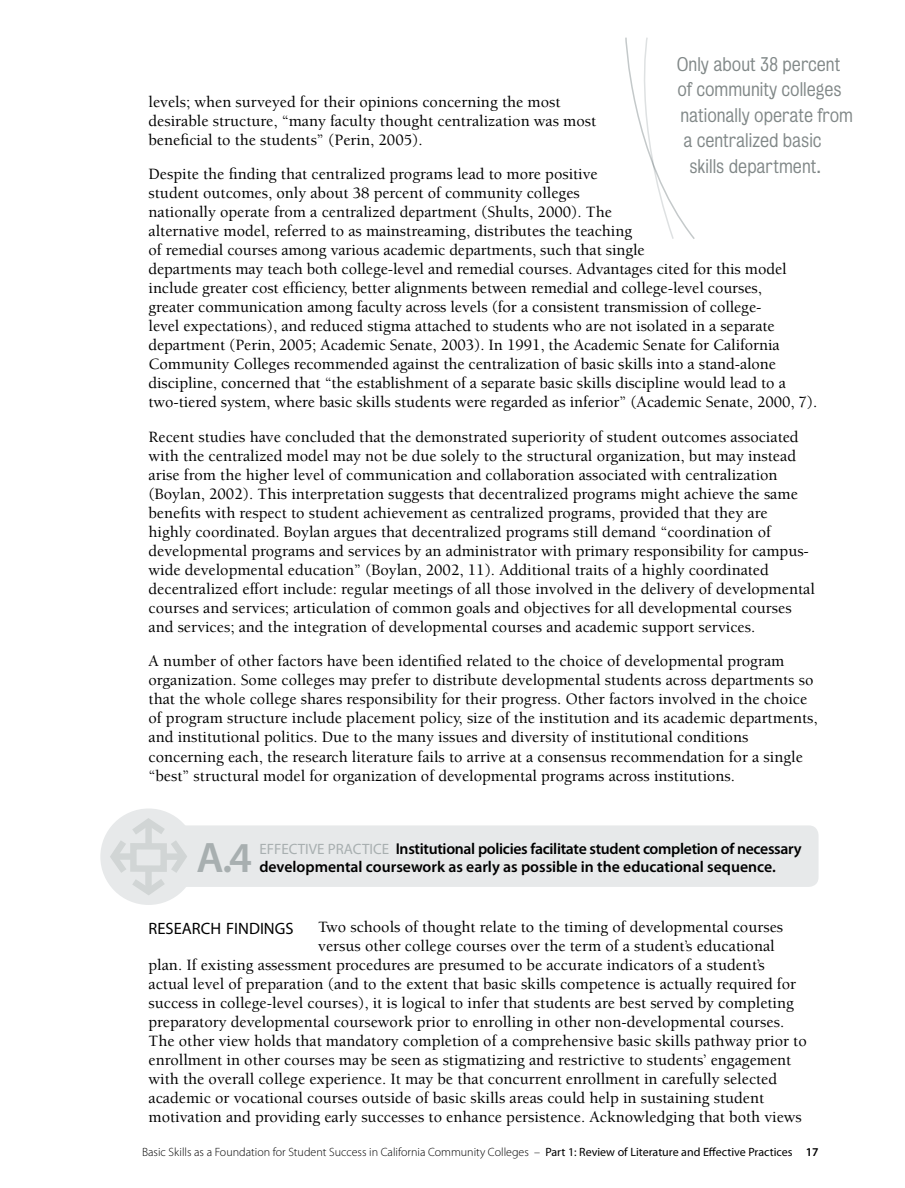
<style>
.page{position:relative;width:905px;height:1188px;background:#fff}
.page>*{position:absolute;margin:0;border:0;box-sizing:border-box;transform-origin:0 0}
.t1{font:600 42.75px "Myriad Pro";color:#a8afb0}
.t2{font:18px "Bureau Grotesque Five One";color:#818888}
.t3{font:16.5px "Myriad Pro";color:#000}
.t4{font:500 16.2px/19px "Berkeley";color:#000}
.t5{font:600 15.75px/18.8px "Myriad Pro";letter-spacing:-.01em;color:#000}
.t6{font:300 12px "Myriad Pro";color:#000}
.s1{font-weight:400;font-size:15px;color:#a8afb0}
.s2{font-weight:400}
.s3{font-weight:600}
</style>
<div class="page">
<div style="left:125px;top:825px;width:693px;height:62px;background:#e7e9ea;border-radius:10px"></div>
<div style="left:100px;top:808px;width:97px;height:97px;background:#e7e9ea;border-radius:50%"></div>
<svg style="left:106px;top:814px;width:81px;height:85px"></svg>
<svg style="left:625px;top:37px;width:70px;height:202px"></svg>
<p class="t2" style="left:676px;top:54px;width:165px">Only about 38 percent</p>
<p class="t2" style="left:677px;top:79px;width:166px">of community colleges</p>
<p class="t2" style="left:680px;top:105px;width:174px">nationally operate from</p>
<p class="t2" style="left:683px;top:130px;width:140px">a centralized basic</p>
<p class="t2" style="left:689px;top:156px;width:133px">skills department.</p>
<p class="t4" style="left:148px;top:92px;width:449px">levels; when surveyed for their opinions concerning the most desirable structure, “many faculty thought centralization was most beneficial to the students” (Perin, 2005).</p>
<p class="t4" style="left:148px;top:165px;width:670px">Despite the finding that centralized programs lead to more positive<br>student outcomes, only about 38 percent of community colleges<br>nationally operate from a centralized department (Shults, 2000). The<br>alternative model, referred to as mainstreaming, distributes the teaching<br>of remedial courses among various academic departments, such that single<br>departments may teach both college-level and remedial courses. Advantages cited for this model include greater cost efficiency, better alignments between remedial and college-level courses,<br>greater communication among faculty across levels (for a consistent transmission of college-<br>level expectations), and reduced stigma attached to students who are not isolated in a separate department (Perin, 2005; Academic Senate, 2003). In 1991, the Academic Senate for California Community Colleges recommended against the centralization of basic skills into a stand-alone discipline, concerned that “the establishment of a separate basic skills discipline would lead to a two-tiered system, where basic skills students were regarded as inferior” (Academic Senate, 2000, 7).</p>
<p class="t4" style="left:148px;top:427px;width:667px">Recent studies have concluded that the demonstrated superiority of student outcomes associated with the centralized model may not be due solely to the structural organization, but may instead arise from the higher level of communication and collaboration associated with centralization (Boylan, 2002). This interpretation suggests that decentralized programs might achieve the same benefits with respect to student achievement as centralized programs, provided that they are<br>highly coordinated. Boylan argues that decentralized programs still demand “coordination of developmental programs and services by an administrator with primary responsibility for campus&shy;wide developmental education” (Boylan, 2002, 11). Additional traits of a highly coordinated decentralized effort include: regular meetings of all those involved in the delivery of developmental courses and services; articulation of common goals and objectives for all developmental courses and services; and the integration of developmental courses and academic support services.</p>
<p class="t4" style="left:148px;top:652px;width:670px">A number of other factors have been identified related to the choice of developmental program organization. Some colleges may prefer to distribute developmental students across departments so that the whole college shares responsibility for their progress. Other factors involved in the choice of program structure include placement policy, size of the institution and its academic departments, and institutional politics. Due to the many issues and diversity of institutional conditions concerning each, the research literature fails to arrive at a consensus recommendation for a single “best” structural model for organization of developmental programs across institutions.</p>
<h1 class="t1" style="left:196px;top:831px;width:57px">A.4</h1>
<p class="t5" style="left:259px;top:838px;width:544px"><span class="s1">EFFECTIVE PRACTICE</span> Institutional policies facilitate student completion of necessary developmental coursework as early as possible in the educational sequence.</p>
<p class="t3" style="left:148px;top:919px;width:146px">RESEARCH FINDINGS</p>
<p class="t4" style="left:318px;top:918px;width:466px">Two schools of thought relate to the timing of developmental courses</p>
<p class="t4" style="left:318px;top:937px;width:458px">versus other college courses over the term of a student’s educational</p>
<p class="t4" style="left:148px;top:956px;width:618px">plan. If existing assessment procedures are presumed to be accurate indicators of a student’s</p>
<p class="t4" style="left:148px;top:975px;width:649px">actual level of preparation (and to the extent that basic skills competence is actually required for</p>
<p class="t4" style="left:148px;top:994px;width:647px">success in college-level courses), it is logical to infer that students are best served by completing</p>
<p class="t4" style="left:148px;top:1013px;width:637px">preparatory developmental coursework prior to enrolling in other non-developmental courses.</p>
<p class="t4" style="left:148px;top:1032px;width:659px">The other view holds that mandatory completion of a comprehensive basic skills pathway prior to</p>
<p class="t4" style="left:148px;top:1051px;width:644px">enrollment in other courses may be seen as stigmatizing and restrictive to students’ engagement</p>
<p class="t4" style="left:148px;top:1070px;width:630px">with the overall college experience. It may be that concurrent enrollment in carefully selected</p>
<p class="t4" style="left:148px;top:1089px;width:617px">academic or vocational courses outside of basic skills areas could help in sustaining student</p>
<p class="t4" style="left:148px;top:1108px;width:655px">motivation and providing early successes to enhance persistence. Acknowledging that both views</p>
<p class="t6" style="left:142px;top:1145px;width:676px">Basic Skills as a Foundation for Student Success in California Community Colleges – <span class="s2">Part 1: Review of Literature and Effective Practices</span> <span class="s3">17</span></p>
</div>
